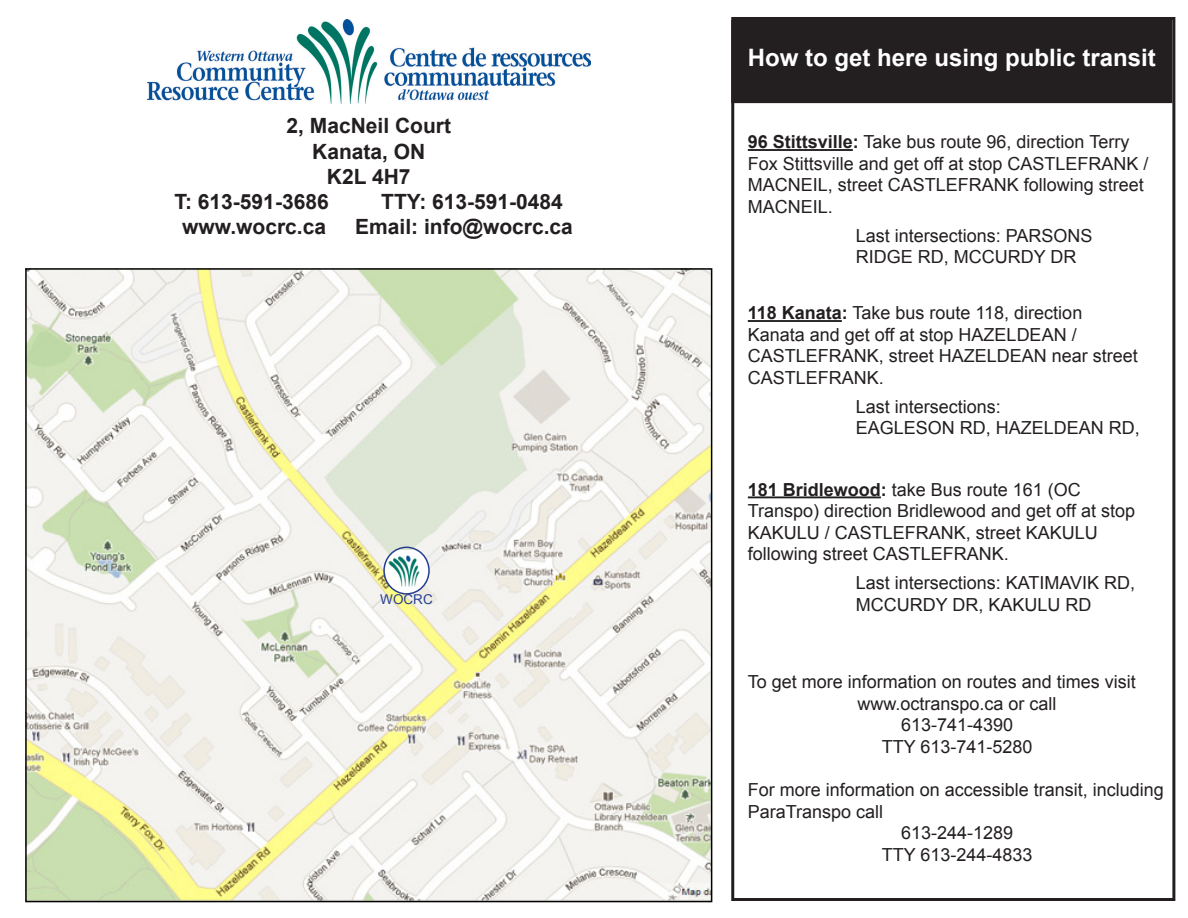
<style>
.page{position:relative;width:1188px;height:918px;background:#fff}
.page>*{position:absolute;margin:0;border:0;box-sizing:border-box;transform-origin:0 0}
.t1{font:700 24px "Arial";color:#fff}
.t2{font:700 21px "Arial";color:#231f20}
.t3{font:18px/21.6px "Arial";color:#231f20}
.t4{font:13.5px "Arial";color:#253f8e}
.s1{font-weight:700}
</style>
<div class="page">
<img style="left:28px;top:271px;width:681px;height:628px">
<img style="left:147px;top:20px;width:443px;height:83px">
<hr style="left:748px;top:149px;width:105px;height:2px;background:#231f20">
<div style="left:732px;top:21px;width:440px;height:81px;background:#231f20"></div>
<div style="left:731px;top:20px;width:441px;height:83px;border:2px solid #231f20"></div>
<hr style="left:748px;top:320px;width:94px;height:2px;background:#231f20">
<hr style="left:748px;top:496px;width:133px;height:2px;background:#231f20">
<div style="left:731px;top:17px;width:444px;height:884px;border:3px solid #231f20"></div>
<img style="left:384px;top:550px;width:44px;height:44px">
<div style="left:383px;top:547px;width:47px;height:48px;border:2px solid #253f8e;border-radius:50%"></div>
<p class="t2" style="left:287px;top:112px;width:166px">2, MacNeil Court</p>
<p class="t2" style="left:312px;top:137px;width:115px">Kanata, ON</p>
<p class="t2" style="left:327px;top:162px;width:85px">K2L 4H7</p>
<p class="t2" style="left:175px;top:188px;width:156px">T: 613-591-3686</p>
<p class="t2" style="left:381px;top:188px;width:183px">TTY: 613-591-0484</p>
<p class="t2" style="left:182px;top:213px;width:145px">www.wocrc.ca</p>
<p class="t2" style="left:355px;top:213px;width:219px">Email: info@wocrc.ca</p>
<p class="t4" style="left:380px;top:591px;width:54px">WOCRC</p>
<p class="t1" style="left:748px;top:41px;width:410px">How to get here using public transit</p>
<p class="t3" style="left:748px;top:131px;width:402px"><span class="s1">96 Stittsville:</span> Take bus route 96, direction Terry Fox Stittsville and get off at stop CASTLEFRANK / MACNEIL, street CASTLEFRANK following street MACNEIL.</p>
<p class="t3" style="left:856px;top:225px;width:238px">Last intersections: PARSONS<br>RIDGE RD, MCCURDY DR</p>
<p class="t3" style="left:748px;top:302px;width:392px"><span class="s1">118 Kanata:</span> Take bus route 118, direction Kanata and get off at stop HAZELDEAN / CASTLEFRANK, street HAZELDEAN near street CASTLEFRANK.</p>
<p class="t3" style="left:856px;top:396px;width:286px">Last intersections:<br>EAGLESON RD, HAZELDEAN RD,</p>
<p class="t3" style="left:748px;top:479px;width:389px"><span class="s1">181 Bridlewood:</span> take Bus route 161 (OC Transpo) direction Bridlewood and get off at stop KAKULU / CASTLEFRANK, street KAKULU following street CASTLEFRANK.</p>
<p class="t3" style="left:856px;top:572px;width:281px">Last intersections: KATIMAVIK RD,<br>MCCURDY DR, KAKULU RD</p>
<p class="t3" style="left:748px;top:671px;width:390px">To get more information on routes and times visit</p>
<p class="t3" style="left:858px;top:693px;width:201px">www.octranspo.ca or call</p>
<p class="t3" style="left:901px;top:714px;width:114px">613-741-4390</p>
<p class="t3" style="left:882px;top:736px;width:152px">TTY 613-741-5280</p>
<p class="t3" style="left:748px;top:779px;width:418px">For more information on accessible transit, including<br>ParaTranspo call</p>
<p class="t3" style="left:901px;top:822px;width:114px">613-244-1289</p>
<p class="t3" style="left:882px;top:844px;width:152px">TTY 613-244-4833</p>
</div>
